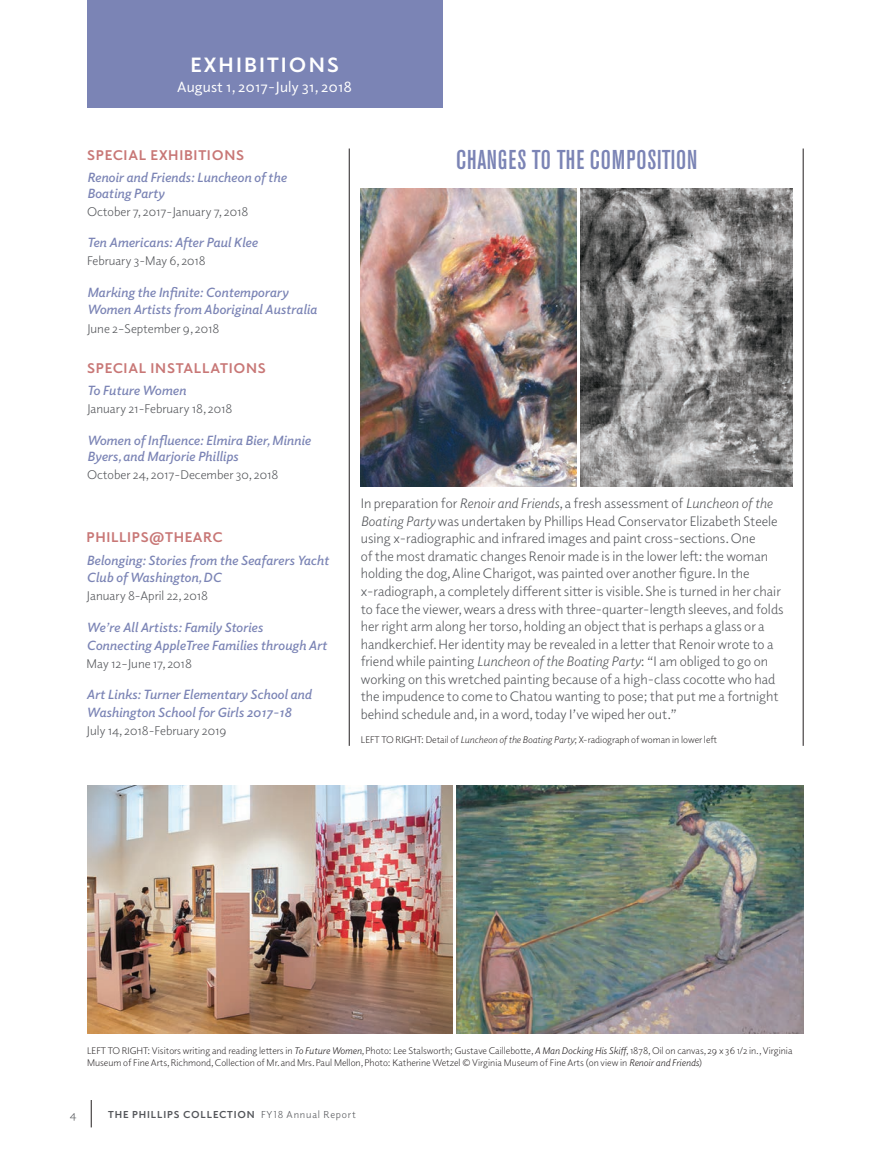
<style>
.page{position:relative;width:891px;height:1175px;background:#fff}
.page>*{position:absolute;margin:0;border:0;box-sizing:border-box;transform-origin:0 0}
.t1{font:500 condensed 27px "Akzidenz Grotesk BE";letter-spacing:.03em;color:#7b84b5}
.t2{font:700 21px "Elido";letter-spacing:.1em;color:#fff}
.t3{font:15px "Elido";letter-spacing:.01em;color:#fff}
.t4{font:700 14.25px "Elido";letter-spacing:.05em;color:#c87776}
.t5{font:13.8px/17.5px "Elido";color:#54565a}
.t6{font:italic 600 13.5px/17.9px "Elido";color:#7b84b5}
.t7{font:12.75px "Elido";color:#54565a}
.t8{font:12.6px "Elido";color:#54565a}
.t9{font:11.7px "Elido";color:#54565a}
.t10{font:700 10.2px "Elido";letter-spacing:.08em;color:#54565a}
.t11{font:300 9.75px/11.7px "Elido";color:#231f20}
.s1{font-style:italic}
.s2{font-weight:400;font-style:italic}
.s3{font-weight:400}
</style>
<div class="page">
<svg style="left:91px;top:1100px;width:1px;height:27px"></svg>
<div style="left:87px;top:0;width:355px;height:107px;background:#7b84b5"></div>
<img style="left:580px;top:189px;width:213px;height:297px">
<hr style="left:803px;top:148px;width:1px;height:598px;background:#231f20">
<img style="left:88px;top:785px;width:364px;height:248px">
<img style="left:456px;top:785px;width:347px;height:248px">
<hr style="left:349px;top:148px;width:1px;height:598px;background:#231f20">
<img style="left:361px;top:189px;width:216px;height:297px">
<h2 class="t2" style="left:190px;top:50px;width:150px">EXHIBITIONS</h2>
<p class="t3" style="left:177px;top:77px;width:177px">August 1, 2017-July 31, 2018</p>
<p class="t4" style="left:87px;top:145px;width:159px">SPECIAL EXHIBITIONS</p>
<p class="t6" style="left:87px;top:169px;width:201px;line-height:16.2px">Renoir and Friends: Luncheon of the<br>Boating Party</p>
<p class="t7" style="left:87px;top:203px;width:163px">October 7, 2017-January 7, 2018</p>
<p class="t6" style="left:87px;top:233px;width:172px">Ten Americans: After Paul Klee</p>
<p class="t8" style="left:87px;top:253px;width:120px">February 3-May 6, 2018</p>
<p class="t6" style="left:87px;top:282px;width:231px">Marking the Infinite: Contemporary<br>Women Artists from Aboriginal Australia</p>
<p class="t7" style="left:87px;top:320px;width:134px">June 2–September 9, 2018</p>
<p class="t4" style="left:87px;top:358px;width:180px">SPECIAL INSTALLATIONS</p>
<p class="t6" style="left:87px;top:381px;width:101px">To Future Women</p>
<p class="t7" style="left:87px;top:400px;width:147px">January 21-February 18, 2018</p>
<p class="t6" style="left:87px;top:431px;width:225px;line-height:16.2px">Women of Influence: Elmira Bier, Minnie<br>Byers, and Marjorie Phillips</p>
<p class="t7" style="left:87px;top:466px;width:193px">October 24, 2017-December 30, 2018</p>
<p class="t4" style="left:87px;top:527px;width:138px">PHILLIPS@THEARC</p>
<p class="t6" style="left:87px;top:550px;width:244px">Belonging: Stories from the Seafarers Yacht<br>Club of Washington, DC</p>
<p class="t7" style="left:87px;top:587px;width:123px">January 8-April 22, 2018</p>
<p class="t6" style="left:87px;top:617px;width:242px">We’re All Artists: Family Stories<br>Connecting AppleTree Families through Art</p>
<p class="t7" style="left:87px;top:655px;width:107px">May 12–June 17, 2018</p>
<p class="t6" style="left:87px;top:684px;width:226px">Art Links: Turner Elementary School and<br>Washington School for Girls 2017-18</p>
<p class="t7" style="left:87px;top:722px;width:141px">July 14, 2018-February 2019</p>
<h1 class="t1" style="left:456px;top:145px;width:242px">CHANGES TO THE COMPOSITION</h1>
<p class="t5" style="left:361px;top:494px;width:424px">In preparation for <span class="s1">Renoir and Friends</span>, a fresh assessment of <span class="s1">Luncheon of the Boating Party</span> was undertaken by Phillips Head Conservator Elizabeth Steele using x-radiographic and infrared images and paint cross-sections. One<br>of the most dramatic changes Renoir made is in the lower left: the woman holding the dog, Aline Charigot, was painted over another figure. In the x-radiograph, a completely different sitter is visible. She is turned in her chair to face the viewer, wears a dress with three-quarter-length sleeves, and folds her right arm along her torso, holding an object that is perhaps a glass or a handkerchief. Her identity may be revealed in a letter that Renoir wrote to a friend while painting <span class="s1">Luncheon of the Boating Party</span>: “I am obliged to go on working on this wretched painting because of a high-class cocotte who had the impudence to come to Chatou wanting to pose; that put me a fortnight behind schedule and, in a word, today I’ve wiped her out.”</p>
<p class="t11" style="left:361px;top:733px;width:358px">LEFT TO RIGHT: Detail of <span class="s1">Luncheon of the Boating Party</span>; X-radiograph of woman in lower left</p>
<p class="t11" style="left:87px;top:1044px;width:707px">LEFT TO RIGHT: Visitors writing and reading letters in <span class="s2">To Future Women</span>, Photo: Lee Stalsworth; Gustave Caillebotte, <span class="s2">A Man Docking His Skiff</span>, 1878, Oil on canvas, 29 x 36 1/2 in., Virginia<br>Museum of Fine Arts, Richmond, Collection of Mr. and Mrs. Paul Mellon, Photo: Katherine Wetzel © Virginia Museum of Fine Arts (on view in <span class="s2">Renoir and Friends</span>)</p>
<p class="t9" style="left:70px;top:1107px;width:8px">4</p>
<p class="t10" style="left:108px;top:1107px;width:249px">THE PHILLIPS COLLECTION <span class="s3">FY18 Annual Report</span></p>
</div>
